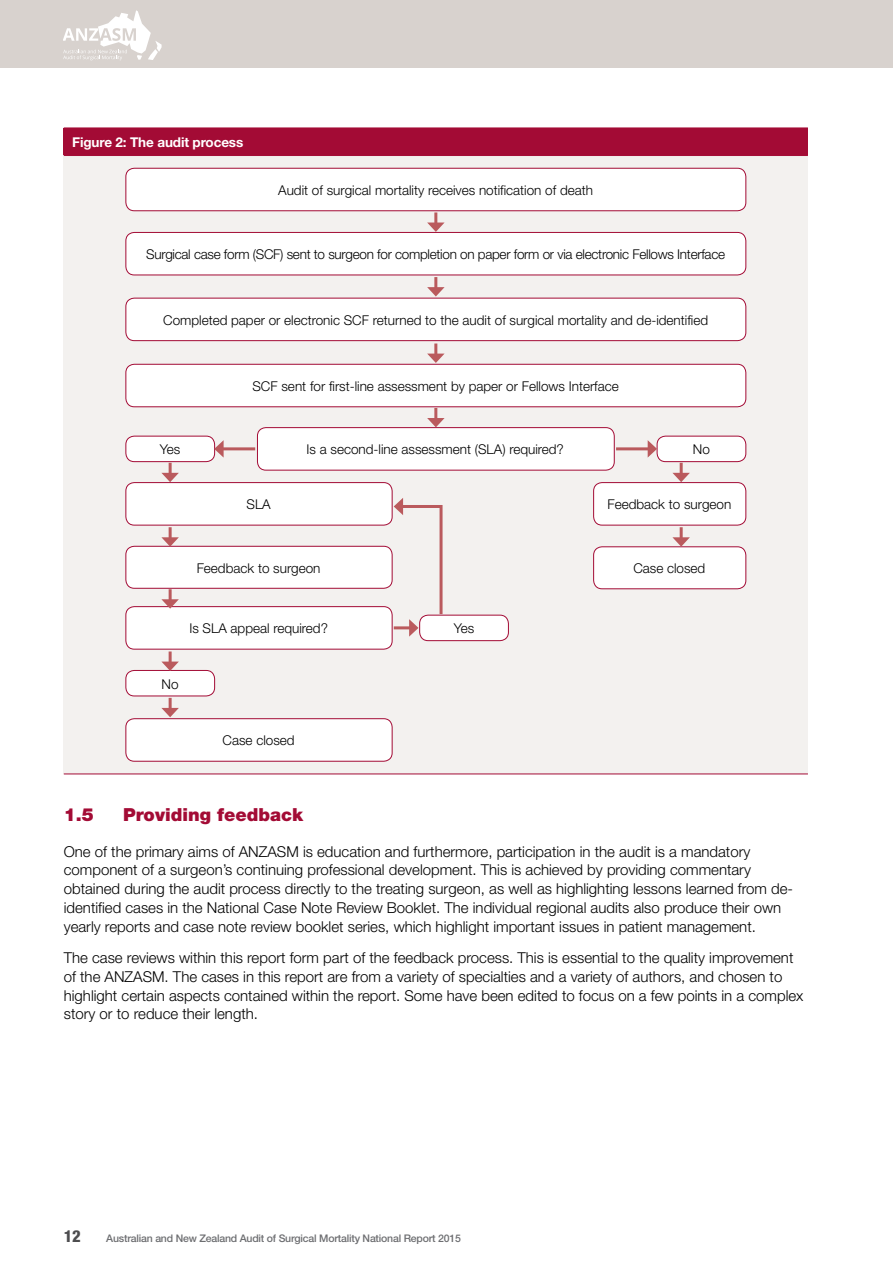
<style>
.page{position:relative;width:893px;height:1263px;background:#fff}
.page>*{position:absolute;margin:0;border:0;box-sizing:border-box;transform-origin:0 0}
.t1{font:900 18px "Helvetica Neue";color:#a30b35}
.t2{font:800 condensed 16.5px "Helvetica Neue";color:#4d4d4f}
.t3{font:300 15px/18.8px "Helvetica Neue";color:#000}
.t4{font:300 13.5px "Helvetica Neue";color:#000}
.t5{font:300 13.5px "Helvetica Neue";letter-spacing:-.02em;color:#000}
.t6{font:700 13.5px "Helvetica Neue";letter-spacing:-.01em;color:#fff}
.t7{font:500 10.5px "Helvetica Neue";letter-spacing:-.02em;color:#6d6e71}
</style>
<div class="page">
<div style="left:0;top:0;width:893px;height:68px;background:#d8d2ce"></div>
<svg style="left:64px;top:10px;width:98px;height:50px"></svg>
<div style="left:64px;top:128px;width:744px;height:28px;background:#a30b35"></div>
<div style="left:64px;top:155px;width:744px;height:619px;background:#f3f1ef"></div>
<hr style="left:64px;top:155px;width:744px;height:1px;background:#a30b35">
<hr style="left:64px;top:773px;width:744px;height:1px;background:#a30b35">
<div style="left:594px;top:547px;width:152px;height:42px;background:#fff;border-radius:9px"></div>
<div style="left:593px;top:546px;width:153px;height:43px;border:1px solid #a30b35;border-radius:9px"></div>
<div style="left:657px;top:436px;width:89px;height:26px;background:#fff;border-radius:9px"></div>
<div style="left:657px;top:436px;width:89px;height:26px;border:1px solid #a30b35;border-radius:9px"></div>
<div style="left:126px;top:719px;width:266px;height:42px;background:#fff;border-radius:9px"></div>
<div style="left:125px;top:718px;width:267px;height:44px;border:1px solid #a30b35;border-radius:9px"></div>
<div style="left:257px;top:428px;width:357px;height:42px;background:#fff;border-radius:9px"></div>
<div style="left:257px;top:427px;width:358px;height:43px;border:1px solid #a30b35;border-radius:9px"></div>
<div style="left:126px;top:607px;width:266px;height:42px;background:#fff;border-radius:9px"></div>
<div style="left:125px;top:606px;width:267px;height:43px;border:1px solid #a30b35;border-radius:9px"></div>
<div style="left:594px;top:483px;width:152px;height:42px;background:#fff;border-radius:9px"></div>
<div style="left:593px;top:482px;width:153px;height:43px;border:1px solid #a30b35;border-radius:9px"></div>
<div style="left:126px;top:546px;width:266px;height:42px;background:#fff;border-radius:9px"></div>
<div style="left:125px;top:546px;width:267px;height:43px;border:1px solid #a30b35;border-radius:9px"></div>
<div style="left:126px;top:483px;width:266px;height:42px;background:#fff;border-radius:9px"></div>
<div style="left:125px;top:482px;width:267px;height:43px;border:1px solid #a30b35;border-radius:9px"></div>
<div style="left:126px;top:364px;width:620px;height:43px;background:#fff;border-radius:9px"></div>
<div style="left:125px;top:364px;width:621px;height:43px;border:1px solid #a30b35;border-radius:9px"></div>
<div style="left:126px;top:298px;width:620px;height:43px;background:#fff;border-radius:9px"></div>
<div style="left:125px;top:298px;width:621px;height:43px;border:1px solid #a30b35;border-radius:9px"></div>
<div style="left:126px;top:232px;width:620px;height:43px;background:#fff;border-radius:9px"></div>
<div style="left:125px;top:232px;width:621px;height:43px;border:1px solid #a30b35;border-radius:9px"></div>
<div style="left:126px;top:168px;width:620px;height:43px;background:#fff;border-radius:9px"></div>
<div style="left:125px;top:168px;width:621px;height:43px;border:1px solid #a30b35;border-radius:9px"></div>
<div style="left:126px;top:436px;width:89px;height:26px;background:#fff;border-radius:9px"></div>
<div style="left:125px;top:436px;width:90px;height:26px;border:1px solid #a30b35;border-radius:9px"></div>
<div style="left:126px;top:670px;width:89px;height:26px;background:#fff;border-radius:9px"></div>
<div style="left:125px;top:670px;width:90px;height:26px;border:1px solid #a30b35;border-radius:9px"></div>
<div style="left:420px;top:615px;width:88px;height:26px;background:#fff;border-radius:9px"></div>
<div style="left:419px;top:615px;width:90px;height:26px;border:1px solid #a30b35;border-radius:9px"></div>
<svg style="left:427px;top:212px;width:18px;height:20px"></svg>
<svg style="left:427px;top:277px;width:18px;height:19px"></svg>
<svg style="left:427px;top:343px;width:18px;height:20px"></svg>
<svg style="left:427px;top:408px;width:18px;height:19px"></svg>
<svg style="left:161px;top:463px;width:18px;height:19px"></svg>
<svg style="left:672px;top:463px;width:18px;height:19px"></svg>
<svg style="left:161px;top:527px;width:18px;height:20px"></svg>
<svg style="left:672px;top:527px;width:18px;height:20px"></svg>
<svg style="left:161px;top:589px;width:18px;height:20px"></svg>
<svg style="left:394px;top:498px;width:50px;height:139px"></svg>
<svg style="left:161px;top:698px;width:18px;height:19px"></svg>
<svg style="left:161px;top:651px;width:18px;height:20px"></svg>
<hr style="left:616px;top:447px;width:34px;height:3px;background:#ba5a5d">
<svg style="left:648px;top:440px;width:9px;height:17px"></svg>
<hr style="left:221px;top:447px;width:34px;height:3px;background:#ba5a5d">
<svg style="left:214px;top:440px;width:10px;height:18px"></svg>
<p class="t6" style="left:72px;top:134px;width:173px">Figure 2: The audit process</p>
<p class="t4" style="left:278px;top:182px;width:316px">Audit of surgical mortality receives notification of death</p>
<p class="t5" style="left:146px;top:246px;width:580px">Surgical case form (SCF) sent to surgeon for completion on paper form or via electronic Fellows Interface</p>
<p class="t4" style="left:163px;top:312px;width:546px">Completed paper or electronic SCF returned to the audit of surgical mortality and de-identified</p>
<p class="t4" style="left:160px;top:441px;width:22px">Yes</p>
<p class="t4" style="left:252px;top:378px;width:368px">SCF sent for first-line assessment by paper or Fellows Interface</p>
<p class="t4" style="left:307px;top:441px;width:259px">Is a second-line assessment (SLA) required?</p>
<p class="t4" style="left:693px;top:441px;width:19px">No</p>
<p class="t4" style="left:246px;top:496px;width:26px">SLA</p>
<p class="t4" style="left:607px;top:496px;width:125px">Feedback to surgeon</p>
<p class="t4" style="left:197px;top:559px;width:125px">Feedback to surgeon</p>
<p class="t4" style="left:189px;top:620px;width:140px">Is SLA appeal required?</p>
<p class="t4" style="left:162px;top:675px;width:19px">No</p>
<p class="t4" style="left:223px;top:732px;width:74px">Case closed</p>
<p class="t4" style="left:454px;top:620px;width:22px">Yes</p>
<p class="t4" style="left:633px;top:560px;width:74px">Case closed</p>
<p class="t1" style="left:64px;top:804px;width:32px">1.5</p>
<p class="t1" style="left:123px;top:804px;width:181px">Providing feedback</p>
<p class="t3" style="left:64px;top:841px;width:731px">One of the primary aims of ANZASM is education and furthermore, participation in the audit is a mandatory component of a surgeon’s continuing professional development. This is achieved by providing commentary obtained during the audit process directly to the treating surgeon, as well as highlighting lessons learned from de&shy;identified cases in the National Case Note Review Booklet. The individual regional audits also produce their own yearly reports and case note review booklet series, which highlight important issues in patient management.</p>
<p class="t3" style="left:64px;top:948px;width:741px">The case reviews within this report form part of the feedback process. This is essential to the quality improvement of the ANZASM. The cases in this report are from a variety of specialties and a variety of authors, and chosen to highlight certain aspects contained within the report. Some have been edited to focus on a few points in a complex story or to reduce their length.</p>
<p class="t2" style="left:64px;top:1225px;width:18px">12</p>
<p class="t7" style="left:106px;top:1232px;width:356px">Australian and New Zealand Audit of Surgical Mortality National Report 2015</p>
</div>
